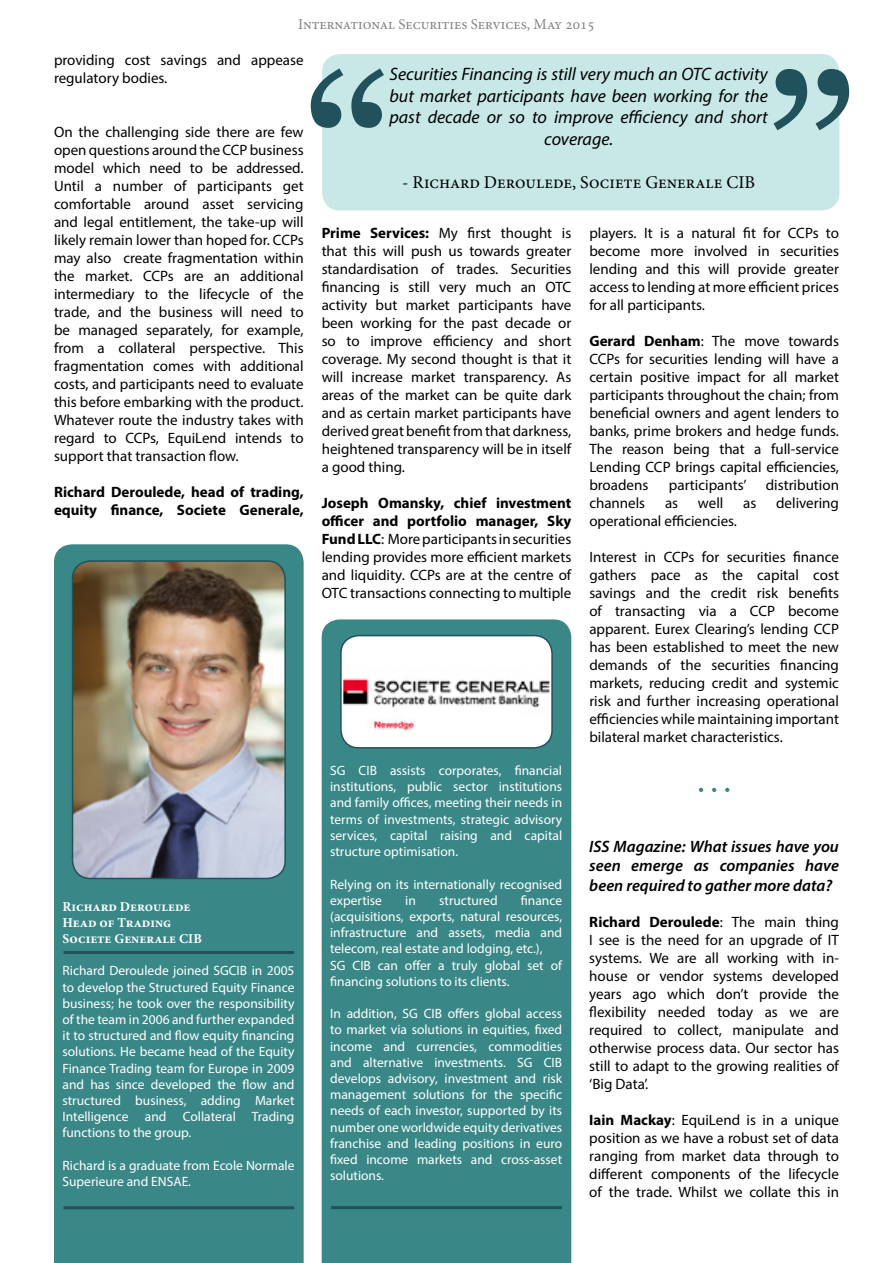
<style>
.page{position:relative;width:893px;height:1263px;background:#fff}
.page>*{position:absolute;margin:0;border:0;box-sizing:border-box;transform-origin:0 0}
.t1{font:232.5px "Georgia";color:#21515a}
.t2{font:225px "Georgia";color:#21515a}
.t3{font:italic 18px/21.6px "Myriad Pro";color:#000;text-align:center}
.t4{font:18px "Minion Pro";color:#000}
.t5{font:italic 600 16.5px/19.8px "Myriad Pro";color:#000;text-align:justify}
.t6{font:15px/18px "Myriad Pro";color:#000;text-align:justify}
.t7{font:700 15px/18px "Myriad Pro";color:#000}
.t8{font:15px "Minion Pro";color:#808285}
.t9{font:13.5px/16.2px "Myriad Pro";color:#fff;text-align:justify}
.t10{font:700 13.5px/16.2px "Minion Pro";color:#fff}
.s1{font-weight:700}
</style>
<div class="page">
<div style="left:54px;top:544px;width:250px;height:719px;background:#3a8787"></div>
<img style="left:73px;top:561px;width:212px;height:317px">
<div style="left:72px;top:560px;width:214px;height:319px;border:2px solid #21515a;border-radius:18px"></div>
<hr style="left:63px;top:951px;width:231px;height:3px;background:#21515a">
<hr style="left:63px;top:1206px;width:231px;height:3px;background:#21515a">
<div style="left:322px;top:619px;width:249px;height:644px;background:#3a8787"></div>
<img style="left:343px;top:636px;width:206px;height:112px">
<div style="left:340px;top:635px;width:213px;height:114px;border:2px solid #21515a;border-radius:18px"></div>
<hr style="left:331px;top:1206px;width:231px;height:3px;background:#21515a">
<svg style="left:699px;top:788px;width:4px;height:4px"></svg>
<svg style="left:725px;top:788px;width:4px;height:4px"></svg>
<svg style="left:712px;top:788px;width:4px;height:4px"></svg>
<div style="left:322px;top:54px;width:517px;height:156px;background:#c8e8e8;border-radius:18px"></div>
<p class="t8" style="left:298px;top:15px;width:298px">International Securities Services, May 2015</p>
<p class="t3" style="left:389px;top:63px;width:380px">Securities Financing is still very much an OTC activity but market participants have been working for the past decade or so to improve efficiency and short coverage.</p>
<p class="t4" style="left:402px;top:170px;width:354px">- Richard Deroulede, Societe Generale CIB</p>
<p class="t6" style="left:54px;top:51px;width:251px">providing cost savings and appease regulatory bodies.</p>
<p class="t6" style="left:54px;top:123px;width:251px">On the challenging side there are few open questions around the CCP business model which need to be addressed.<br>Until a number of participants get comfortable around asset servicing and legal entitlement, the take-up will likely remain lower than hoped for. CCPs may also create fragmentation within the market. CCPs are an additional intermediary to the lifecycle of the trade, and the business will need to be managed separately, for example, from a collateral perspective. This fragmentation comes with additional costs, and participants need to evaluate this before embarking with the product.<br>Whatever route the industry takes with regard to CCPs, EquiLend intends to support that transaction flow.</p>
<p class="t7" style="left:54px;top:483px;width:251px">Richard Deroulede, head of trading, equity finance, Societe Generale,</p>
<h2 class="t2" style="left:302px;top:22px;width:94px">“</h2>
<h1 class="t1" style="left:763px;top:22px;width:97px">”</h1>
<p class="t6" style="left:322px;top:223px;width:251px"><span class="s1">Prime Services:</span> My first thought is that this will push us towards greater standardisation of trades. Securities financing is still very much an OTC activity but market participants have been working for the past decade or so to improve efficiency and short coverage. My second thought is that it will increase market transparency. As areas of the market can be quite dark and as certain market participants have derived great benefit from that darkness, heightened transparency will be in itself a good thing.</p>
<p class="t6" style="left:322px;top:493px;width:251px"><span class="s1">Joseph Omansky, chief investment officer and portfolio manager, Sky Fund LLC</span>: More participants in securities lending provides more efficient markets and liquidity. CCPs are at the centre of OTC transactions connecting to multiple</p>
<p class="t6" style="left:589px;top:223px;width:251px">players. It is a natural fit for CCPs to become more involved in securities lending and this will provide greater access to lending at more efficient prices for all participants.</p>
<p class="t6" style="left:589px;top:331px;width:251px"><span class="s1">Gerard Denham</span>: The move towards CCPs for securities lending will have a certain positive impact for all market participants throughout the chain; from beneficial owners and agent lenders to banks, prime brokers and hedge funds.<br>The reason being that a full-service Lending CCP brings capital efficiencies, broadens</p>
<p class="t6" style="left:669px;top:475px;width:79px">participants’</p>
<p class="t6" style="left:766px;top:475px;width:75px">distribution</p>
<p class="t6" style="left:589px;top:493px;width:57px">channels</p>
<p class="t6" style="left:665px;top:493px;width:15px">as</p>
<p class="t6" style="left:698px;top:493px;width:27px">well</p>
<p class="t6" style="left:743px;top:493px;width:15px">as</p>
<p class="t6" style="left:776px;top:493px;width:64px">delivering</p>
<p class="t6" style="left:589px;top:511px;width:149px">operational efficiencies.</p>
<p class="t6" style="left:589px;top:547px;width:251px">Interest in CCPs for securities finance gathers pace as the capital cost savings and the credit risk benefits of transacting via a CCP become apparent. Eurex Clearing’s lending CCP has been established to meet the new demands of the securities financing markets, reducing credit and systemic risk and further increasing operational efficiencies while maintaining important bilateral market characteristics.</p>
<p class="t10" style="left:63px;top:898px;width:141px">Richard Deroulede<br>Head of Trading<br>Societe Generale CIB</p>
<p class="t9" style="left:63px;top:962px;width:234px">Richard Deroulede joined SGCIB in 2005 to develop the Structured Equity Finance business; he took over the responsibility of the team in 2006 and further expanded it to structured and flow equity financing solutions. He became head of the Equity Finance Trading team for Europe in 2009 and has since developed the flow and structured business, adding Market Intelligence and Collateral Trading functions to the group.</p>
<p class="t9" style="left:63px;top:1157px;width:233px">Richard is a graduate from Ecole Normale<br>Superieure and ENSAE.</p>
<p class="t9" style="left:330px;top:762px;width:234px">SG CIB assists corporates, financial institutions, public sector institutions and family offices, meeting their needs in terms of investments, strategic advisory services, capital raising and capital structure optimisation.</p>
<p class="t9" style="left:330px;top:876px;width:233px">Relying on its internationally recognised expertise</p>
<p class="t9" style="left:330px;top:892px;width:234px;text-align:left;text-indent:191px">finance (acquisitions, exports, natural resources, infrastructure and assets, media and telecom, real estate and lodging, etc.),<br>SG CIB can offer a truly global set of financing solutions to its clients.</p>
<p class="t9" style="left:330px;top:1005px;width:234px">In addition, SG CIB offers global access to market via solutions in equities, fixed income and currencies, commodities and alternative investments. SG CIB develops advisory, investment and risk management solutions for the specific needs of each investor, supported by its number one worldwide equity derivatives franchise and leading positions in euro fixed income markets and cross-asset solutions.</p>
<p class="t9" style="left:405px;top:892px;width:12px">in</p>
<p class="t9" style="left:439px;top:892px;width:60px">structured</p>
<p class="t5" style="left:589px;top:836px;width:251px">ISS Magazine: What issues have you seen emerge as companies have been required to gather more data?</p>
<p class="t6" style="left:589px;top:913px;width:251px"><span class="s1">Richard Deroulede</span>: The main thing I see is the need for an upgrade of IT systems. We are all working with in&shy;house or vendor systems developed years ago which don’t provide the flexibility needed today as we are required to collect, manipulate and otherwise process data. Our sector has still to adapt to the growing realities of ‘Big Data’.</p>
<p class="t6" style="left:589px;top:1111px;width:251px"><span class="s1">Iain Mackay</span>: EquiLend is in a unique position as we have a robust set of data ranging from market data through to different components of the lifecycle of the trade. Whilst we collate this in</p>
</div>
